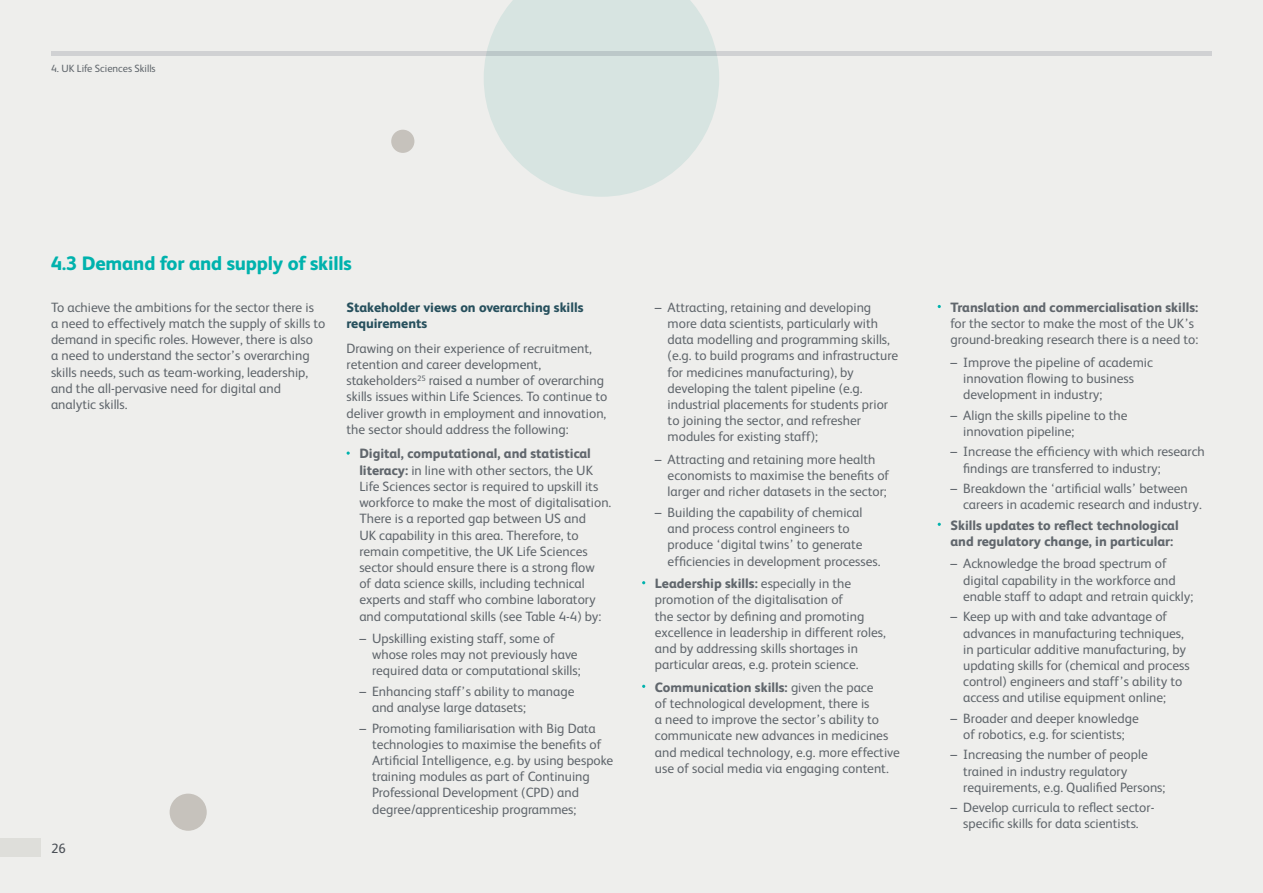
<style>
.page{position:relative;width:1263px;height:893px;background:#eeeeec}
.page>*{position:absolute;margin:0;border:0;box-sizing:border-box;transform-origin:0 0}
.Sub_Section_Header{font:800 19.5px "FS Albert";letter-spacing:-.01em;color:#00b2ad}
.Bullets{font:13.5px/16.2px "FS Albert";color:#60666c}
.Body_Copy{font:13.5px/16.2px "FS Albert";color:#60666c}
.Bullets-2{font:800 13.5px/16.2px "FS Albert";color:#60666c}
.Body_Copy-2{font:800 13.5px/16.2px "FS Albert";color:#27505d}
.t1{font:13.5px "FS Albert";color:#51565f}
.t2{font:10.5px "FS Albert";color:#60666c}
.s1{font-weight:800}
</style>
<div class="page">
<div style="left:391px;top:130px;width:23px;height:23px;background:#c6c2bc;border-radius:50%"></div>
<div style="left:170px;top:794px;width:37px;height:37px;background:#c6c2bc;border-radius:50%"></div>
<hr style="left:51px;top:51px;width:1161px;height:4px;background:#d0d1d3">
<svg style="left:484px;top:0;width:235px;height:197px;fill:#d7e4e1"></svg>
<p class="t2" style="left:51px;top:61px;width:106px">4. UK Life Sciences Skills</p>
<p class="Sub_Section_Header" style="left:51px;top:249px;width:302px">4.3 Demand for and supply of skills</p>
<p class="Body_Copy" style="left:51px;top:298px;width:276px">To achieve the ambitions for the sector there is<br>a need to effectively match the supply of skills to demand in specific roles. However, there is also<br>a need to understand the sector’s overarching skills needs, such as team-working, leadership, and the all-pervasive need for digital and analytic skills.</p>
<p class="Body_Copy-2" style="left:347px;top:298px;width:238px">Stakeholder views on overarching skills requirements</p>
<p class="Body_Copy" style="left:347px;top:339px;width:262px">Drawing on their experience of recruitment, retention and career development, stakeholders<sup>25</sup> raised a number of overarching skills issues within Life Sciences. To continue to deliver growth in employment and innovation, the sector should address the following:</p>
<p class="Bullets" style="left:359px;top:445px;width:254px"><span class="s1">Digital, computational, and statistical literacy:</span> in line with other sectors, the UK Life Sciences sector is required to upskill its workforce to make the most of digitalisation.<br>There is a reported gap between US and<br>UK capability in this area. Therefore, to remain competitive, the UK Life Sciences sector should ensure there is a strong flow<br>of data science skills, including technical experts and staff who combine laboratory and computational skills (see Table 4-4) by:</p>
<p class="Bullets" style="left:372px;top:630px;width:210px;text-indent:-13px">– Upskilling existing staff, some of whose roles may not previously have required data or computational skills;</p>
<p class="Bullets" style="left:372px;top:682px;width:204px;text-indent:-13px">– Enhancing staff’s ability to manage and analyse large datasets;</p>
<p class="Bullets" style="left:372px;top:719px;width:243px;text-indent:-13px">– Promoting familiarisation with Big Data technologies to maximise the benefits of Artificial Intelligence, e.g. by using bespoke training modules as part of Continuing Professional Development (CPD) and degree/apprenticeship programmes;</p>
<p class="t1" style="left:51px;top:839px;width:16px">26</p>
<p class="Bullets" style="left:668px;top:298px;width:232px;text-indent:-13px">– Attracting, retaining and developing more data scientists, particularly with data modelling and programming skills, (e.g. to build programs and infrastructure for medicines manufacturing), by developing the talent pipeline (e.g. industrial placements for students prior to joining the sector, and refresher modules for existing staff);</p>
<p class="Bullets" style="left:668px;top:451px;width:223px;text-indent:-13px">– Attracting and retaining more health economists to maximise the benefits of larger and richer datasets in the sector;</p>
<p class="Bullets" style="left:668px;top:503px;width:214px;text-indent:-13px">– Building the capability of chemical and process control engineers to produce ‘digital twins’ to generate efficiencies in development processes.</p>
<p class="Bullets" style="left:655px;top:575px;width:232px"><span class="s1">Leadership skills:</span> especially in the promotion of the digitalisation of<br>the sector by defining and promoting excellence in leadership in different roles, and by addressing skills shortages in particular areas, e.g. protein science.</p>
<p class="Bullets" style="left:655px;top:678px;width:246px"><span class="s1">Communication skills:</span> given the pace<br>of technological development, there is<br>a need to improve the sector’s ability to communicate new advances in medicines and medical technology, e.g. more effective use of social media via engaging content.</p>
<p class="Bullets" style="left:950px;top:298px;width:249px"><span class="s1">Translation and commercialisation skills: </span>for the sector to make the most of the UK’s ground-breaking research there is a need to:</p>
<p class="Bullets" style="left:963px;top:353px;width:191px;text-indent:-13px">– Improve the pipeline of academic innovation flowing to business development in industry;</p>
<p class="Bullets" style="left:963px;top:406px;width:166px;text-indent:-13px">– Align the skills pipeline to the innovation pipeline;</p>
<p class="Bullets" style="left:963px;top:443px;width:243px;text-indent:-13px">– Increase the efficiency with which research findings are transferred to industry;</p>
<p class="Bullets" style="left:963px;top:480px;width:240px;text-indent:-13px">– Breakdown the ‘artificial walls’ between careers in academic research and industry.</p>
<p class="Bullets-2" style="left:950px;top:516px;width:230px">Skills updates to reflect technological and regulatory change, in particular:</p>
<p class="Bullets" style="left:963px;top:555px;width:232px;text-indent:-13px">– Acknowledge the broad spectrum of digital capability in the workforce and enable staff to adapt and retrain quickly;</p>
<p class="Bullets" style="left:963px;top:608px;width:228px;text-indent:-13px">– Keep up with and take advantage of advances in manufacturing techniques, in particular additive manufacturing, by updating skills for (chemical and process control) engineers and staff’s ability to access and utilise equipment online;</p>
<p class="Bullets" style="left:950px;top:709px;width:190px;text-align:center">– Broader and deeper knowledge of robotics, e.g. for scientists;</p>
<p class="Bullets" style="left:963px;top:746px;width:204px;text-indent:-13px">– Increasing the number of people trained in industry regulatory requirements, e.g. Qualified Persons;</p>
<p class="Bullets" style="left:950px;top:799px;width:205px;text-align:center">– Develop curricula to reflect sector&shy;specific skills for data scientists.</p>
</div>
